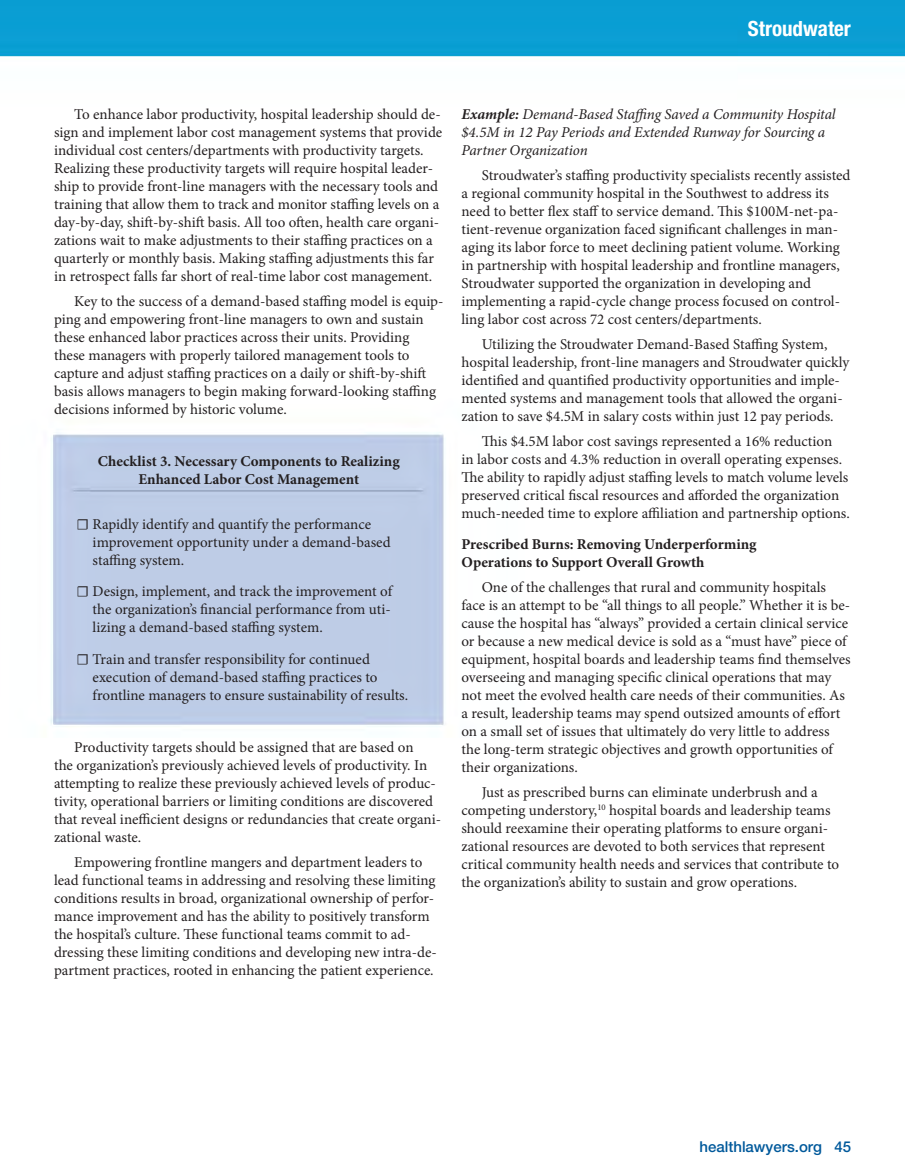
<style>
.page{position:relative;width:905px;height:1175px;background:#fff}
.page>*{position:absolute;margin:0;border:0;box-sizing:border-box;transform-origin:0 0}
.t1{font:700 condensed 21px "Helvetica Neue LT Std";color:#fff}
.t2{font:15px/18px "Minion Pro";color:#231f20}
.t3{font:700 15px/18px "Minion Pro";color:#231f20;text-align:center}
.t4{font:italic 15px/18px "Minion Pro";letter-spacing:-.01em;color:#231f20}
.t5{font:500 15px "Helvetica Neue LT Std";color:#00599b}
.s1{font-weight:700}
</style>
<div class="page">
<img style="left:0;top:0;width:904px;height:727px">
<h1 class="t1" style="left:747px;top:15px;width:105px">Stroudwater</h1>
<p class="t2" style="left:54px;top:105px;width:390px;text-indent:20px">To enhance labor productivity, hospital leadership should de&shy;sign and implement labor cost management systems that provide individual cost centers/departments with productivity targets.<br>Realizing these productivity targets will require hospital leader&shy;ship to provide front-line managers with the necessary tools and training that allow them to track and monitor staffing levels on a day-by-day, shift-by-shift basis. All too often, health care organi&shy;zations wait to make adjustments to their staffing practices on a quarterly or monthly basis. Making staffing adjustments this far in retrospect falls far short of real-time labor cost management.</p>
<p class="t2" style="left:54px;top:292px;width:391px;text-indent:20px">Key to the success of a demand-based staffing model is equip&shy;ping and empowering front-line managers to own and sustain these enhanced labor practices across their units. Providing these managers with properly tailored management tools to capture and adjust staffing practices on a daily or shift-by-shift basis allows managers to begin making forward-looking staffing decisions informed by historic volume.</p>
<p class="t3" style="left:98px;top:452px;width:303px">Checklist 3. Necessary Components to Realizing<br>Enhanced Labor Cost Management</p>
<p class="t2" style="left:93px;top:515px;width:299px;text-indent:-16px">☐ Rapidly identify and quantify the performance improvement opportunity under a demand-based staffing system.</p>
<p class="t2" style="left:93px;top:582px;width:301px;text-align:justify;text-indent:-16px">☐ Design, implement, and track the improvement of the organization’s financial performance from uti&shy;lizing a demand-based staffing system.</p>
<p class="t2" style="left:93px;top:650px;width:317px;text-indent:-16px">☐ Train and transfer responsibility for continued execution of demand-based staffing practices to frontline managers to ensure sustainability of results.</p>
<p class="t2" style="left:54px;top:738px;width:388px;text-indent:20px">Productivity targets should be assigned that are based on<br>the organization’s previously achieved levels of productivity. In attempting to realize these previously achieved levels of produc&shy;tivity, operational barriers or limiting conditions are discovered that reveal inefficient designs or redundancies that create organi&shy;zational waste.</p>
<p class="t2" style="left:54px;top:852px;width:384px;text-indent:20px">Empowering frontline mangers and department leaders to lead functional teams in addressing and resolving these limiting conditions results in broad, organizational ownership of perfor&shy;mance improvement and has the ability to positively transform the hospital’s culture. These functional teams commit to ad&shy;dressing these limiting conditions and developing new intra-de&shy;partment practices, rooted in enhancing the patient experience.</p>
<p class="t4" style="left:461px;top:105px;width:375px"><span class="s1">Example:</span> Demand-Based Staffing Saved a Community Hospital $4.5M in 12 Pay Periods and Extended Runway for Sourcing a<br>Partner Organization</p>
<p class="t2" style="left:461px;top:166px;width:390px;text-indent:20px">Stroudwater’s staffing productivity specialists recently assisted a regional community hospital in the Southwest to address its need to better flex staff to service demand. This $100M-net-pa&shy;tient-revenue organization faced significant challenges in man&shy;aging its labor force to meet declining patient volume. Working in partnership with hospital leadership and frontline managers, Stroudwater supported the organization in developing and implementing a rapid-cycle change process focused on control&shy;ling labor cost across 72 cost centers/departments.</p>
<p class="t2" style="left:461px;top:335px;width:389px;text-indent:20px">Utilizing the Stroudwater Demand-Based Staffing System, hospital leadership, front-line managers and Stroudwater quickly identified and quantified productivity opportunities and imple&shy;mented systems and management tools that allowed the organi&shy;zation to save $4.5M in salary costs within just 12 pay periods.</p>
<p class="t2" style="left:461px;top:432px;width:390px;text-indent:20px">This $4.5M labor cost savings represented a 16% reduction<br>in labor costs and 4.3% reduction in overall operating expenses.<br>The ability to rapidly adjust staffing levels to match volume levels preserved critical fiscal resources and afforded the organization much-needed time to explore affiliation and partnership options.</p>
<p class="t3" style="left:461px;top:535px;width:296px;text-align:left">Prescribed Burns: Removing Underperforming<br>Operations to Support Overall Growth</p>
<p class="t2" style="left:461px;top:578px;width:391px;text-indent:20px">One of the challenges that rural and community hospitals face is an attempt to be “all things to all people.” Whether it is be&shy;cause the hospital has “always” provided a certain clinical service or because a new medical device is sold as a “must have” piece of equipment, hospital boards and leadership teams find themselves overseeing and managing specific clinical operations that may not meet the evolved health care needs of their communities. As a result, leadership teams may spend outsized amounts of effort on a small set of issues that ultimately do very little to address the long-term strategic objectives and growth opportunities of their organizations.</p>
<p class="t2" style="left:461px;top:783px;width:379px;text-indent:20px">Just as prescribed burns can eliminate underbrush and a competing understory,<sup>10</sup> hospital boards and leadership teams should reexamine their operating platforms to ensure organi&shy;zational resources are devoted to both services that represent critical community health needs and services that contribute to the organization’s ability to sustain and grow operations.</p>
<p class="t5" style="left:699px;top:1138px;width:153px">healthlawyers.org 45</p>
</div>
